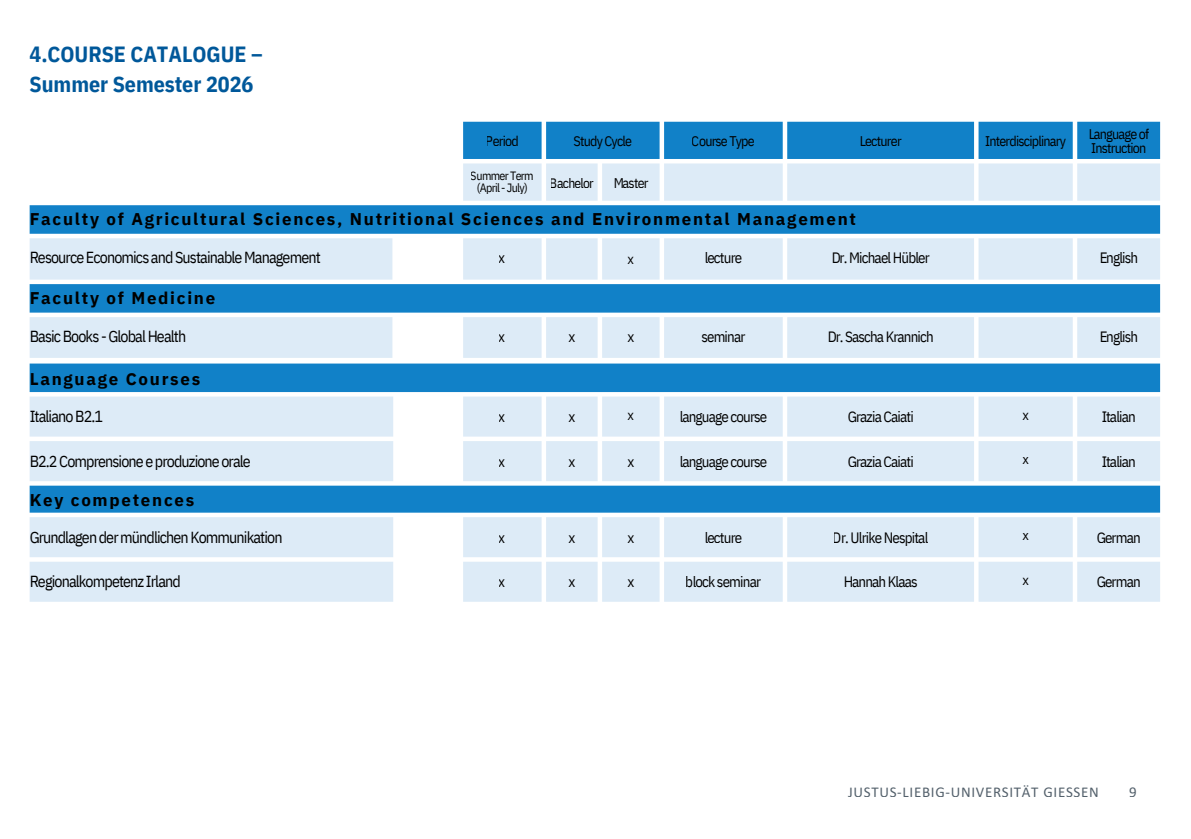
<style>
.page{position:relative;width:1191px;height:839px;background:#fff}
.page>*{position:absolute;margin:0;border:0;box-sizing:border-box;transform-origin:0 0}
.t1{font:700 22px/30px "IBM Plex Sans Cond";color:#00589a}
.t2{font:700 17px "IBM Plex Sans";letter-spacing:.105em;color:#000}
.t3{font:16px "IBM Plex Sans Cond";letter-spacing:-.055em;color:#000}
.t4{font:15px "IBM Plex Sans Cond";letter-spacing:-.055em;color:#000}
.t5{font:15px "Calibri";letter-spacing:.045em;color:#53606b}
.t6{font:14px/14px "IBM Plex Sans Cond";letter-spacing:-.055em;color:#000}
.t7{font:13.6px "IBM Plex Sans Cond";letter-spacing:-.055em;color:#000}
.t8{font:12px/12px "IBM Plex Sans Cond";letter-spacing:-.055em;color:#000;text-align:center}
</style>
<div class="page">
<div style="left:463px;top:122px;width:697px;height:37px;background:#1181c8"></div>
<svg style="left:30px;top:163px;width:1130px;height:195px;fill:#ddebf7"></svg>
<div style="left:30px;top:363px;width:1130px;height:30px;background:#1181c8"></div>
<svg style="left:30px;top:396px;width:1130px;height:205px;background:#c5dff1"></svg>
<svg style="left:398px;top:396px;width:61px;height:205px"></svg>
<h1 class="t1" style="left:30px;top:39px;width:235px">4.COURSE CATALOGUE –<br>Summer Semester 2026</h1>
<p class="t6" style="left:486px;top:133px;width:34px">Period</p>
<p class="t6" style="left:573px;top:133px;width:60px">Study Cycle</p>
<p class="t6" style="left:692px;top:133px;width:64px">Course Type</p>
<p class="t6" style="left:860px;top:133px;width:44px">Lecturer</p>
<p class="t6" style="left:985px;top:133px;width:82px">Interdisciplinary</p>
<p class="t6" style="left:1088px;top:126px;width:62px">Language of<br>Instruction</p>
<p class="t8" style="left:471px;top:169px;width:64px">Summer Term (April - July)</p>
<p class="t7" style="left:550px;top:173px;width:45px">Bachelor</p>
<p class="t6" style="left:613px;top:175px;width:37px">Master</p>
<p class="t2" style="left:30px;top:208px;width:828px">Faculty of Agricultural Sciences, Nutritional Sciences and Environmental Management</p>
<p class="t3" style="left:30px;top:247px;width:293px">Resource Economics and Sustainable Management</p>
<p class="t4" style="left:499px;top:248px;width:8px">x</p>
<p class="t6" style="left:628px;top:252px;width:8px">x</p>
<p class="t4" style="left:704px;top:248px;width:39px">lecture</p>
<p class="t4" style="left:831px;top:248px;width:100px">Dr. Michael Hübler</p>
<p class="t4" style="left:1099px;top:248px;width:41px">English</p>
<p class="t2" style="left:30px;top:287px;width:187px">Faculty of Medicine</p>
<p class="t3" style="left:30px;top:326px;width:158px">Basic Books - Global Health</p>
<p class="t4" style="left:499px;top:327px;width:8px">x</p>
<p class="t4" style="left:568px;top:327px;width:8px">x</p>
<p class="t4" style="left:627px;top:327px;width:8px">x</p>
<p class="t4" style="left:701px;top:327px;width:45px">seminar</p>
<p class="t4" style="left:828px;top:327px;width:108px">Dr. Sascha Krannich</p>
<p class="t4" style="left:1099px;top:327px;width:40px">English</p>
<p class="t2" style="left:30px;top:367px;width:172px">Language Courses</p>
<p class="t3" style="left:30px;top:406px;width:75px">Italiano B2.1</p>
<p class="t4" style="left:499px;top:407px;width:8px">x</p>
<p class="t4" style="left:568px;top:407px;width:8px">x</p>
<p class="t6" style="left:628px;top:407px;width:8px">x</p>
<p class="t4" style="left:679px;top:407px;width:89px">language course</p>
<p class="t4" style="left:847px;top:407px;width:68px">Grazia Caiati</p>
<p class="t6" style="left:1022px;top:407px;width:8px">x</p>
<p class="t4" style="left:1101px;top:407px;width:36px">Italian</p>
<p class="t3" style="left:30px;top:450px;width:223px">B2.2 Comprensione e produzione orale</p>
<p class="t4" style="left:499px;top:451px;width:8px">x</p>
<p class="t4" style="left:568px;top:451px;width:8px">x</p>
<p class="t4" style="left:627px;top:451px;width:8px">x</p>
<p class="t4" style="left:679px;top:451px;width:89px">language course</p>
<p class="t4" style="left:847px;top:451px;width:68px">Grazia Caiati</p>
<p class="t6" style="left:1022px;top:452px;width:8px">x</p>
<p class="t4" style="left:1101px;top:451px;width:36px">Italian</p>
<p class="t2" style="left:30px;top:488px;width:166px">Key competences</p>
<p class="t3" style="left:30px;top:526px;width:254px">Grundlagen der mündlichen Kommunikation</p>
<p class="t4" style="left:499px;top:527px;width:8px">x</p>
<p class="t4" style="left:568px;top:527px;width:8px">x</p>
<p class="t4" style="left:627px;top:527px;width:8px">x</p>
<p class="t4" style="left:705px;top:527px;width:39px">lecture</p>
<p class="t4" style="left:833px;top:527px;width:97px">Dr. Ulrike Nespital</p>
<p class="t6" style="left:1022px;top:528px;width:8px">x</p>
<p class="t4" style="left:1096px;top:527px;width:46px">German</p>
<p class="t3" style="left:30px;top:571px;width:153px">Regionalkompetenz Irland</p>
<p class="t4" style="left:499px;top:572px;width:8px">x</p>
<p class="t4" style="left:568px;top:572px;width:8px">x</p>
<p class="t4" style="left:627px;top:572px;width:8px">x</p>
<p class="t4" style="left:686px;top:572px;width:77px">block seminar</p>
<p class="t4" style="left:843px;top:572px;width:76px">Hannah Klaas</p>
<p class="t6" style="left:1022px;top:572px;width:8px">x</p>
<p class="t4" style="left:1096px;top:572px;width:46px">German</p>
<p class="t5" style="left:848px;top:785px;width:252px">JUSTUS-LIEBIG-UNIVERSITÄT GIESSEN</p>
<p class="t5" style="left:1129px;top:785px;width:9px">9</p>
</div>
